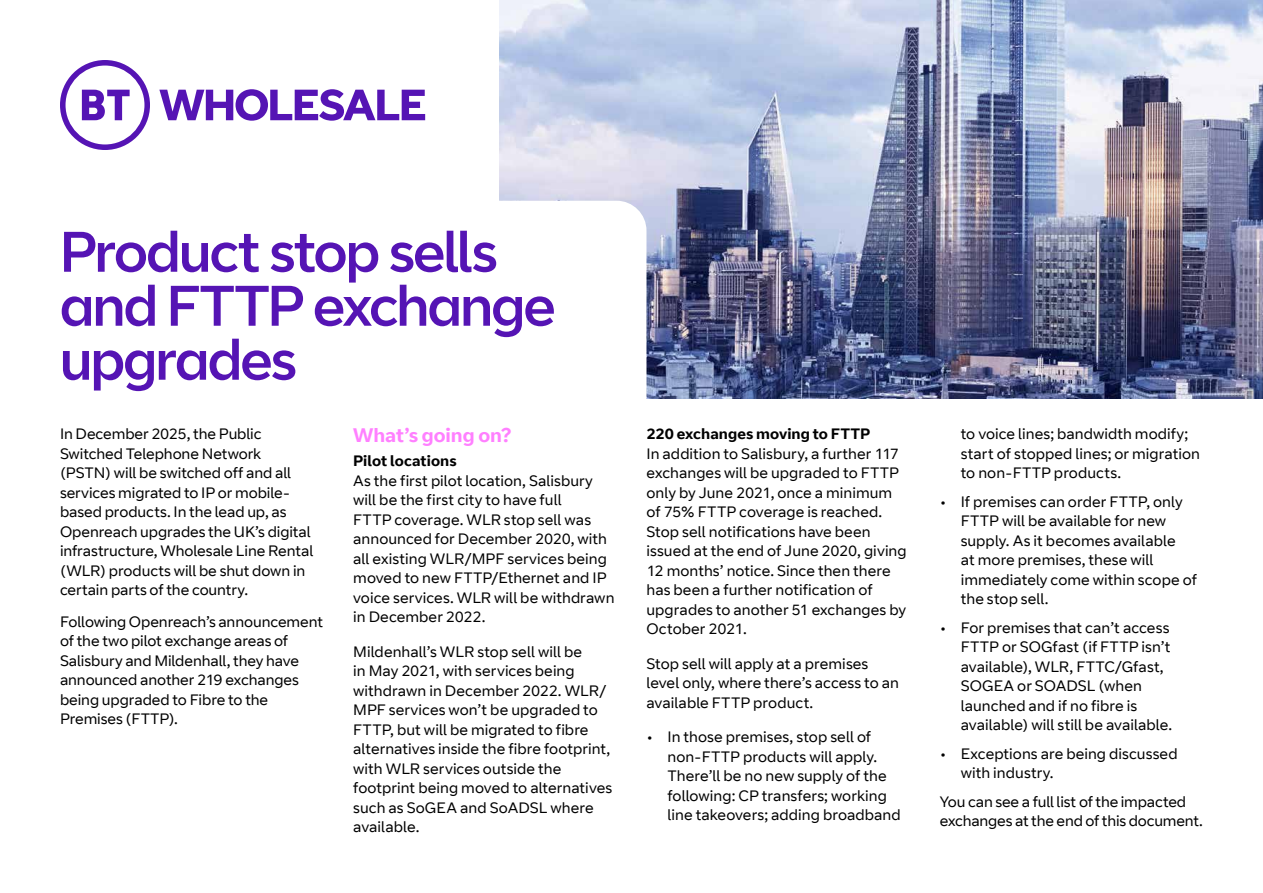
<style>
.page{position:relative;width:1263px;height:893px;background:#fff}
.page>*{position:absolute;margin:0;border:0;box-sizing:border-box;transform-origin:0 0}
.t1{font:57px/54px "BT Curve Headline";letter-spacing:-.025em;color:#5514b4}
.t2{font:700 19.5px "BT Curve";letter-spacing:-.005em;color:#ff80ff}
.t3{font:15px/19.5px "BT Curve";color:#000}
.t4{font:700 15px "BT Curve";letter-spacing:.005em;color:#000}
</style>
<div class="page">
<img style="left:500px;top:0;width:763px;height:398px">
<svg style="left:500px;top:201px;width:146px;height:197px"></svg>
<svg style="left:60px;top:60px;width:90px;height:90px"></svg>
<svg style="left:159px;top:89px;width:266px;height:32px"></svg>
<h1 class="t1" style="left:60px;top:228px;width:497px">Product stop sells and FTTP exchange upgrades</h1>
<p class="t3" style="left:60px;top:425px;width:255px">In December 2025, the Public Switched Telephone Network (PSTN) will be switched off and all services migrated to IP or mobile&shy;based products. In the lead up, as Openreach upgrades the UK’s digital infrastructure, Wholesale Line Rental (WLR) products will be shut down in certain parts of the country.</p>
<p class="t3" style="left:60px;top:612px;width:265px">Following Openreach’s announcement of the two pilot exchange areas of<br>Salisbury and Mildenhall, they have announced another 219 exchanges being upgraded to Fibre to the<br>Premises (FTTP).</p>
<h2 class="t2" style="left:353px;top:424px;width:159px">What’s going on?</h2>
<p class="t4" style="left:353px;top:452px;width:105px">Pilot locations</p>
<p class="t3" style="left:353px;top:471px;width:263px">As the first pilot location, Salisbury will be the first city to have full<br>FTTP coverage. WLR stop sell was announced for December 2020, with all existing WLR/MPF services being moved to new FTTP/Ethernet and IP voice services. WLR will be withdrawn in December 2022.</p>
<p class="t3" style="left:353px;top:642px;width:260px">Mildenhall’s WLR stop sell will be<br>in May 2021, with services being withdrawn in December 2022. WLR/<br>MPF services won’t be upgraded to<br>FTTP, but will be migrated to fibre alternatives inside the fibre footprint, with WLR services outside the footprint being moved to alternatives such as SoGEA and SoADSL where available.</p>
<p class="t4" style="left:646px;top:425px;width:225px">220 exchanges moving to FTTP</p>
<p class="t3" style="left:646px;top:444px;width:262px">In addition to Salisbury, a further 117 exchanges will be upgraded to FTTP only by June 2021, once a minimum of 75% FTTP coverage is reached.<br>Stop sell notifications have been issued at the end of June 2020, giving<br>12 months’ notice. Since then there has been a further notification of upgrades to another 51 exchanges by<br>October 2021.</p>
<p class="t3" style="left:646px;top:654px;width:254px">Stop sell will apply at a premises level only, where there’s access to an available FTTP product.</p>
<p class="t3" style="left:667px;top:728px;width:235px;text-indent:-21px">• In those premises, stop sell of non-FTTP products will apply.<br>There’ll be no new supply of the following: CP transfers; working line takeovers; adding broadband</p>
<p class="t3" style="left:961px;top:425px;width:241px">to voice lines; bandwidth modify; start of stopped lines; or migration to non-FTTP products.</p>
<p class="t3" style="left:961px;top:492px;width:238px;text-indent:-21px">• If premises can order FTTP, only<br>FTTP will be available for new supply. As it becomes available<br>at more premises, these will immediately come within scope of the stop sell.</p>
<p class="t3" style="left:961px;top:618px;width:213px;text-indent:-21px">• For premises that can’t access<br>FTTP or SOGfast (if FTTP isn’t available), WLR, FTTC/Gfast,<br>SOGEA or SOADSL (when launched and if no fibre is available) will still be available.</p>
<p class="t3" style="left:961px;top:744px;width:218px;text-indent:-21px">• Exceptions are being discussed with industry.</p>
<p class="t3" style="left:940px;top:792px;width:265px">You can see a full list of the impacted exchanges at the end of this document.</p>
</div>
